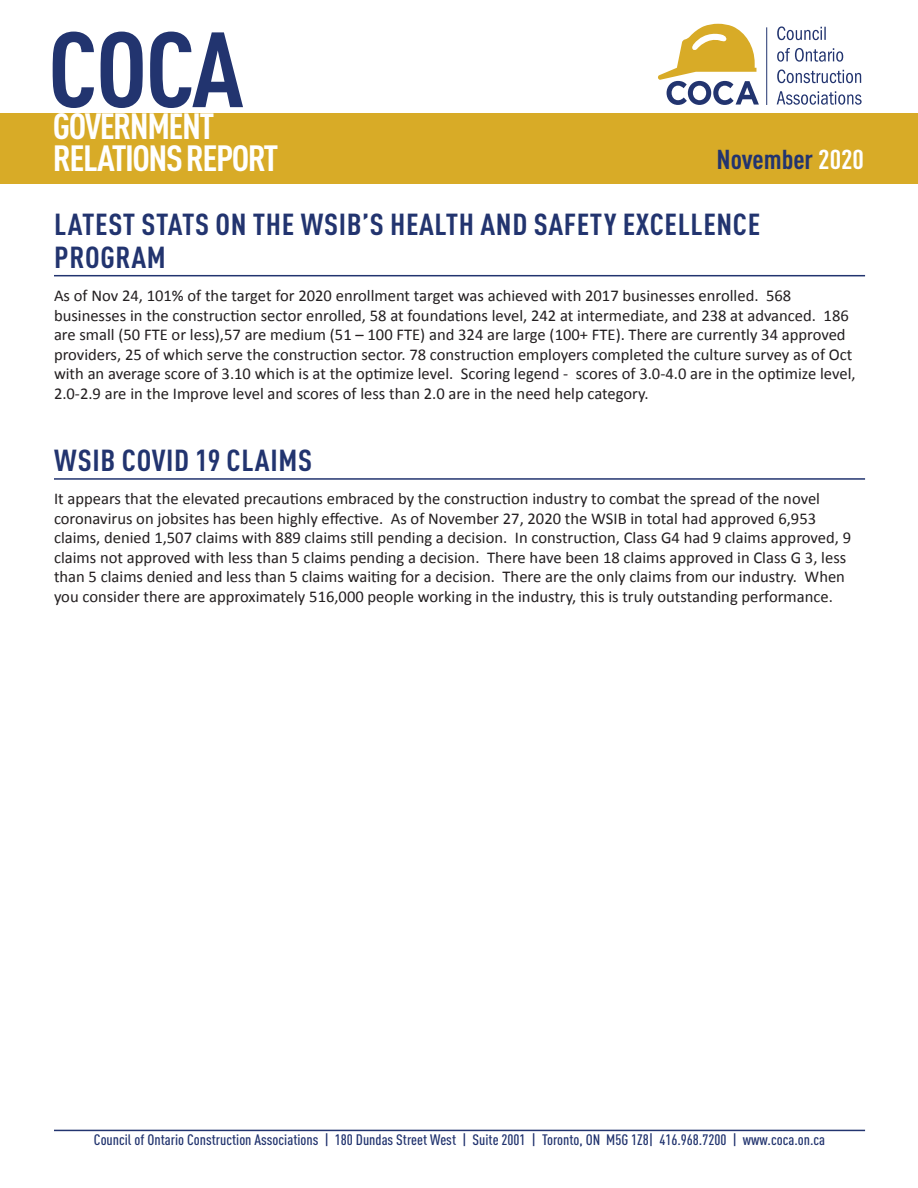
<style>
.page{position:relative;width:918px;height:1188px;background:#fff}
.page>*{position:absolute;margin:0;border:0;box-sizing:border-box;transform-origin:0 0}
.t1{font:700 condensed 105px "DIN Pro";color:#22346f;scale:1.06 1}
.t2{font:700 condensed 36px/31.5px "DIN Pro";letter-spacing:-.04em;color:#fff;scale:1.06 1}
.Article_Title{font:700 condensed 30px/33px "DIN Pro";letter-spacing:.02em;color:#22346f;scale:1.06 1}
.t3{font:700 condensed 27px "DIN Pro";color:#22346f;scale:1.06 1}
.Body{font:16.5px/19.5px "Calibri";color:#231f20}
.t4{font:500 condensed 15px "DIN Pro";color:#22346f;scale:1.06 1}
.s1{color:#fff}
</style>
<div class="page">
<hr style="left:54px;top:1130px;width:811px;height:1px;background:#22346f">
<div style="left:0;top:113px;width:918px;height:71px;background:#d8ab27"></div>
<hr style="left:766px;top:27px;width:1px;height:78px;background:#22346f">
<svg style="left:658px;top:24px;width:101px;height:81px"></svg>
<svg style="left:777px;top:91px;width:85px;height:14px"></svg>
<svg style="left:777px;top:69px;width:84px;height:14px"></svg>
<svg style="left:777px;top:48px;width:66px;height:14px"></svg>
<svg style="left:777px;top:26px;width:49px;height:14px"></svg>
<hr style="left:54px;top:275px;width:811px;height:1px;background:#22346f">
<hr style="left:54px;top:478px;width:811px;height:2px;background:#22346f">
<h1 class="t1" style="left:48px;top:-9px;width:186px">COCA</h1>
<h2 class="t2" style="left:53px;top:107px;width:214px">GOVERNMENT<br>RELATIONS REPORT</h2>
<h3 class="t3" style="left:717px;top:139px;width:141px">November <span class="s1">2020</span></h3>
<p class="Article_Title" style="left:54px;top:205px;width:668px">LATEST STATS ON THE WSIB’S HEALTH AND SAFETY EXCELLENCE<br>PROGRAM</p>
<p class="Body" style="left:54px;top:285px;width:803px">As of Nov 24, 101% of the target for 2020 enrollment target was achieved with 2017 businesses enrolled. 568 businesses in the construction sector enrolled, 58 at foundations level, 242 at intermediate, and 238 at advanced. 186 are small (50 FTE or less),57 are medium (51 – 100 FTE) and 324 are large (100+ FTE). There are currently 34 approved providers, 25 of which serve the construction sector. 78 construction employers completed the culture survey as of Oct with an average score of 3.10 which is at the optimize level. Scoring legend - scores of 3.0-4.0 are in the optimize level, 2.0-2.9 are in the Improve level and scores of less than 2.0 are in the need help category.</p>
<p class="Article_Title" style="left:54px;top:442px;width:245px">WSIB COVID 19 CLAIMS</p>
<p class="Body" style="left:54px;top:488px;width:799px">It appears that the elevated precautions embraced by the construction industry to combat the spread of the novel coronavirus on jobsites has been highly effective. As of November 27, 2020 the WSIB in total had approved 6,953 claims, denied 1,507 claims with 889 claims still pending a decision. In construction, Class G4 had 9 claims approved, 9 claims not approved with less than 5 claims pending a decision. There have been 18 claims approved in Class G 3, less than 5 claims denied and less than 5 claims waiting for a decision. There are the only claims from our industry. When you consider there are approximately 516,000 people working in the industry, this is truly outstanding performance.</p>
<p class="t4" style="left:94px;top:1128px;width:691px">Council of Ontario Construction Associations | 180 Dundas Street West | Suite 2001 | Toronto, ON M5G 1Z8| 416.968.7200 | www.coca.on.ca</p>
</div>
